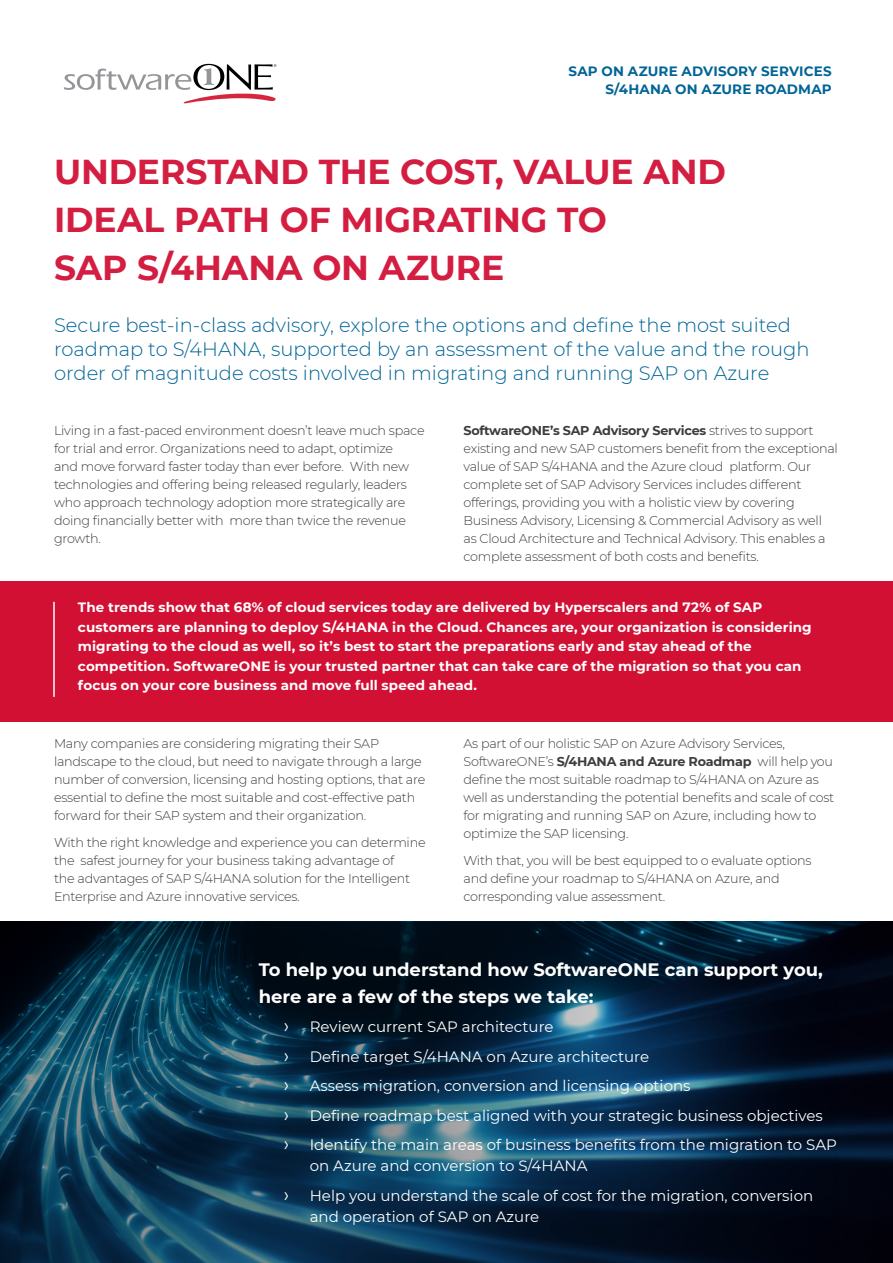
<style>
.page{position:relative;width:893px;height:1263px;background:#fff}
.page>*{position:absolute;margin:0;border:0;box-sizing:border-box;transform-origin:0 0}
.t1{font:700 34.5px/48px "Montserrat";letter-spacing:-.005em;color:#d41e41}
.t2{font:300 19.5px/24px "Montserrat";color:#006496}
.t3{font:700 18px/27px "Montserrat";color:#fff}
.t4{font:15px/29.5px "Montserrat";color:#fff}
.t5{font:700 13.5px/19.5px "Montserrat";letter-spacing:.005em;color:#fff}
.t6{font:700 13.5px/18px "Montserrat";letter-spacing:.01em;color:#006496;text-align:right}
.t7{font:300 12.75px/18px "Montserrat";letter-spacing:-.02em;color:#3c3c3c}
.s1{font-weight:700}
.s2{font-family:"Calibri";font-weight:300;font-size:19.5px}
</style>
<div class="page">
<svg style="left:64px;top:64px;width:212px;height:39px"></svg>
<svg style="left:0;top:922px;width:893px;height:341px;background:#0a2b41"></svg>
<div style="left:0;top:581px;width:893px;height:140px;background:#d21034"></div>
<hr style="left:53px;top:602px;width:2px;height:95px;background:#fff">
<p class="t6" style="left:569px;top:62px;width:265px">SAP ON AZURE ADVISORY SERVICES<br>S/4HANA ON AZURE ROADMAP</p>
<h1 class="t1" style="left:54px;top:146px;width:673px">UNDERSTAND THE COST, VALUE AND<br>IDEAL PATH OF MIGRATING TO<br>SAP S/4HANA ON AZURE</h1>
<h2 class="t2" style="left:54px;top:312px;width:757px">Secure best-in-class advisory, explore the options and define the most suited roadmap to S/4HANA, supported by an assessment of the value and the rough order of magnitude costs involved in migrating and running SAP on Azure</h2>
<p class="t7" style="left:54px;top:421px;width:372px">Living in a fast-paced environment doesn’t leave much space for trial and error. Organizations need to adapt, optimize<br>and move forward faster today than ever before. With new technologies and offering being released regularly, leaders who approach technology adoption more strategically are doing financially better with more than twice the revenue growth.</p>
<p class="t7" style="left:463px;top:421px;width:376px"><span class="s1">SoftwareONE’s SAP Advisory Services</span> strives to support existing and new SAP customers benefit from the exceptional value of SAP S/4HANA and the Azure cloud platform. Our complete set of SAP Advisory Services includes different offerings, providing you with a holistic view by covering Business Advisory, Licensing &amp; Commercial Advisory as well as Cloud Architecture and Technical Advisory. This enables a complete assessment of both costs and benefits.</p>
<p class="t5" style="left:78px;top:597px;width:735px">The trends show that 68% of cloud services today are delivered by Hyperscalers and 72% of SAP customers are planning to deploy S/4HANA in the Cloud. Chances are, your organization is considering migrating to the cloud as well, so it’s best to start the preparations early and stay ahead of the competition. SoftwareONE is your trusted partner that can take care of the migration so that you can focus on your core business and move full speed ahead.</p>
<p class="t7" style="left:54px;top:734px;width:373px">Many companies are considering migrating their SAP landscape to the cloud, but need to navigate through a large number of conversion, licensing and hosting options, that are essential to define the most suitable and cost-effective path forward for their SAP system and their organization.</p>
<p class="t7" style="left:54px;top:833px;width:373px">With the right knowledge and experience you can determine the safest journey for your business taking advantage of<br>the advantages of SAP S/4HANA solution for the Intelligent Enterprise and Azure innovative services.</p>
<p class="t7" style="left:463px;top:734px;width:372px">As part of our holistic SAP on Azure Advisory Services, SoftwareONE’s <span class="s1">S/4HANA and Azure Roadmap</span> will help you define the most suitable roadmap to S/4HANA on Azure as well as understanding the potential benefits and scale of cost for migrating and running SAP on Azure, including how to optimize the SAP licensing.</p>
<p class="t7" style="left:463px;top:851px;width:350px">With that, you will be best equipped to o evaluate options and define your roadmap to S/4HANA on Azure, and corresponding value assessment.</p>
<h3 class="t3" style="left:259px;top:955px;width:566px">To help you understand how SoftwareONE can support you, here are a few of the steps we take:</h3>
<p class="t4" style="left:283px;top:1012px;width:556px"><span class="s2">›</span> Review current SAP architecture<br><span class="s2">›</span> Define target S/4HANA on Azure architecture<br><span class="s2">›</span> Assess migration, conversion and licensing options<br><span class="s2">›</span> Define roadmap best aligned with your strategic business objectives<br><span class="s2">›</span> Identify the main areas of business benefits from the migration to SAP</p>
<p class="t4" style="left:283px;top:1151px;width:532px;text-indent:27px">on Azure and conversion to S/4HANA<br><span class="s2">›</span> Help you understand the scale of cost for the migration, conversion</p>
<p class="t4" style="left:310px;top:1201px;width:231px">and operation of SAP on Azure</p>
</div>
